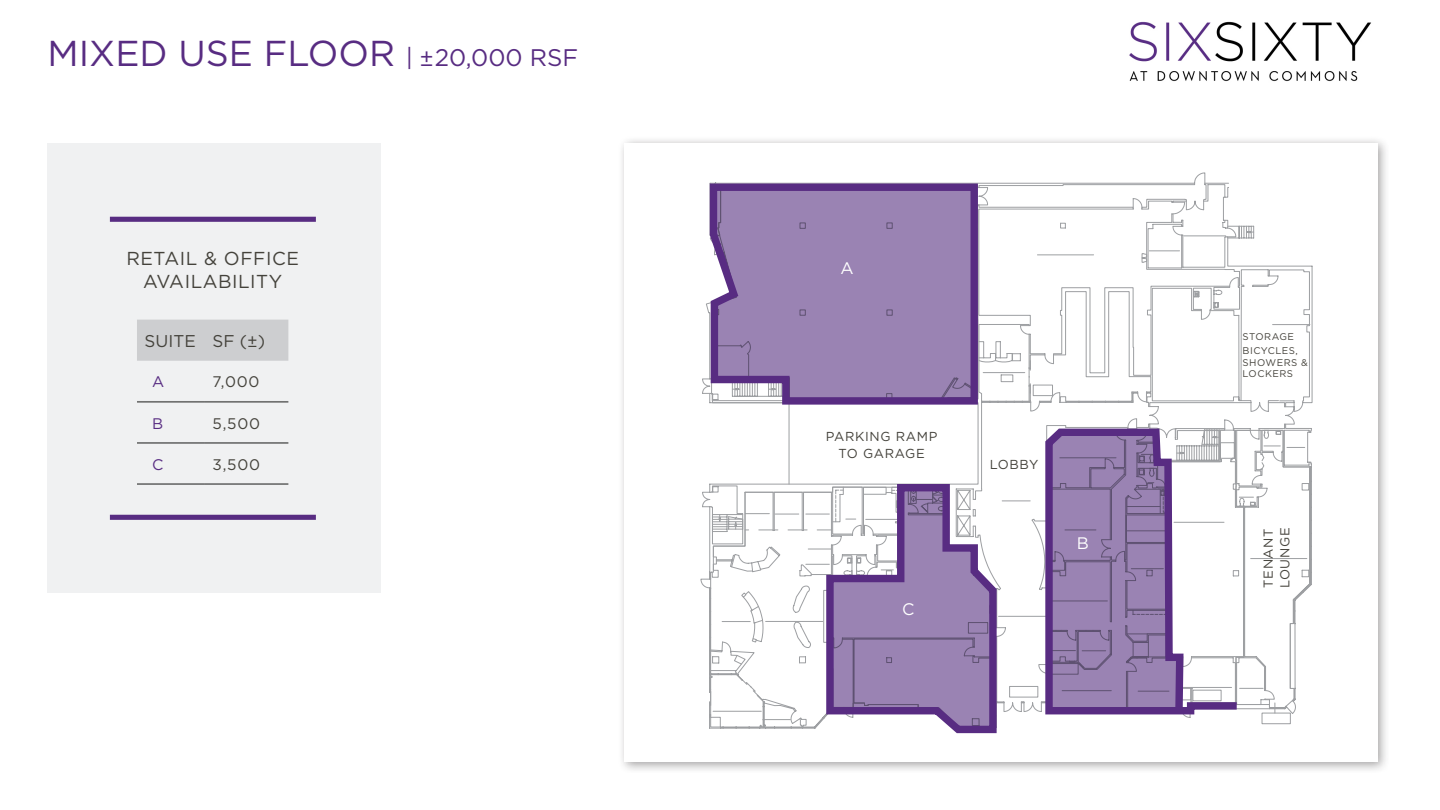
<style>
.page{position:relative;width:1440px;height:810px;background:#fff}
.page>*{position:absolute;margin:0;border:0;box-sizing:border-box;transform-origin:0 0}
.Section_header{font:36px "Gotham";color:#582c82}
.Award{font:23.25px "Gotham";color:#582c82}
.Small{font:18.75px/22.5px "Gotham";letter-spacing:.03em;color:#44423b;text-align:center}
.Small-2{font:17.1px "Gotham";color:#44423b}
.Table_blue_bold{font:16.65px "Gotham";color:#fff}
.Table_gray_all_caps{font:15.3px "Gotham";letter-spacing:.05em;color:#44423b}
.Table_blue_bold-2{font:15.3px "Gotham";color:#582c82}
.Award-2{font:13.05px/16.6px "Gotham";letter-spacing:.05em;color:#44423b;text-align:center}
.Table_blue_bold-3{font:13.05px/16.6px "Gotham";letter-spacing:.05em;color:#44423b}
.Award-3{font:9.75px/11.7px "Gotham";letter-spacing:.05em;color:#44423b}
.s1{font-size:24px}
</style>
<div class="page">
<img style="left:1313px;top:22px;width:58px;height:60px">
<div style="left:48px;top:144px;width:333px;height:449px;background:#f0f1f2"></div>
<div style="left:137px;top:320px;width:151px;height:41px;background:#cdced0"></div>
<hr style="left:137px;top:401px;width:68px;height:2px;background:#717271">
<hr style="left:205px;top:401px;width:83px;height:2px;background:#717271">
<hr style="left:137px;top:442px;width:68px;height:2px;background:#717271">
<hr style="left:205px;top:442px;width:83px;height:2px;background:#717271">
<hr style="left:137px;top:483px;width:68px;height:2px;background:#717271">
<hr style="left:205px;top:483px;width:83px;height:2px;background:#717271">
<div style="left:110px;top:217px;width:206px;height:5px;background:#582c82"></div>
<div style="left:110px;top:515px;width:206px;height:5px;background:#582c82"></div>
<div style="left:617px;top:136px;width:772px;height:638px;background:#231f20;opacity:.4"></div>
<div style="left:625px;top:144px;width:753px;height:618px;background:#fff"></div>
<svg style="left:705px;top:21px;width:608px;height:689px"></svg>
<svg style="left:704px;top:180px;width:277px;height:228px;background:#9a83b2"></svg>
<svg style="left:1041px;top:425px;width:203px;height:293px"></svg>
<svg style="left:822px;top:480px;width:178px;height:254px"></svg>
<p class="Section_header" style="left:48px;top:31px;width:532px">MIXED USE FLOOR <span class="s1">| 20,000 RSF</span></p>
<p class="Award" style="left:419px;top:43px;width:16px">±</p>
<p class="Small" style="left:126px;top:247px;width:174px">RETAIL &amp; OFFICE<br>AVAILABILITY</p>
<p class="Small-2" style="left:145px;top:330px;width:53px">SUITE</p>
<p class="Small-2" style="left:213px;top:330px;width:54px">SF (±)</p>
<p class="Table_blue_bold-2" style="left:152px;top:372px;width:14px">A</p>
<p class="Table_gray_all_caps" style="left:213px;top:372px;width:48px">7,000</p>
<p class="Table_blue_bold-2" style="left:152px;top:413px;width:13px">B</p>
<p class="Table_gray_all_caps" style="left:213px;top:413px;width:49px">5,500</p>
<p class="Table_blue_bold-2" style="left:152px;top:454px;width:13px">C</p>
<p class="Table_gray_all_caps" style="left:213px;top:454px;width:49px">3,500</p>
<p class="Table_blue_bold" style="left:840px;top:257px;width:15px">A</p>
<p class="Award-2" style="left:826px;top:428px;width:113px">PARKING RAMP<br>TO GARAGE</p>
<p class="Table_blue_bold" style="left:902px;top:599px;width:14px">C</p>
<p class="Award-2" style="left:990px;top:456px;width:50px">LOBBY</p>
<p class="Award-3" style="left:1242px;top:330px;width:53px">STORAGE</p>
<p class="Award-3" style="left:1242px;top:345px;width:67px">BICYCLES,<br>SHOWERS &amp;<br>LOCKERS</p>
<p class="Table_blue_bold" style="left:1076px;top:532px;width:14px">B</p>
<p class="Table_blue_bold-3" style="left:1259px;top:588px;width:62px;rotate:-90deg">TENANT<br>LOUNGE</p>
</div>
